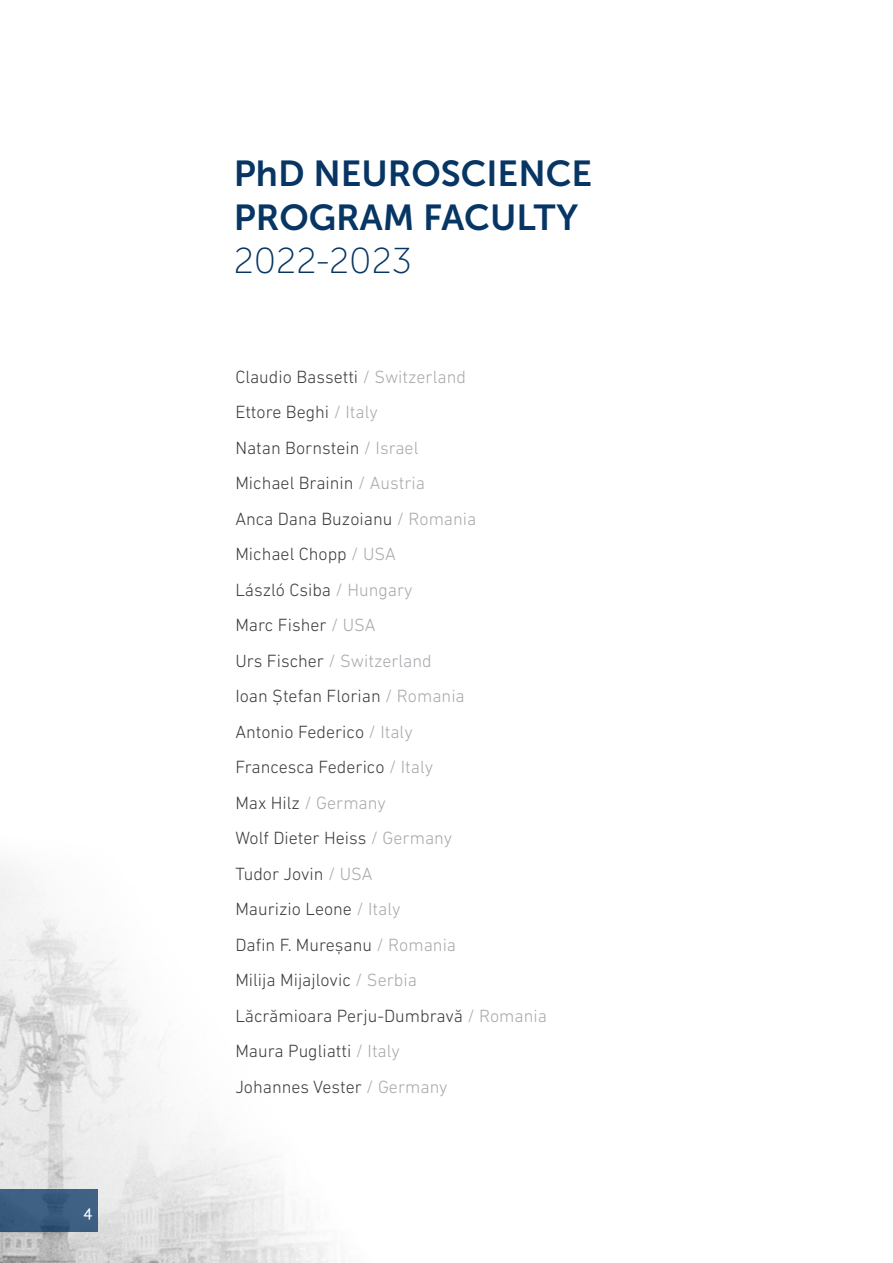
<style>
.page{position:relative;width:893px;height:1263px;background:#fff}
.page>*{position:absolute;margin:0;border:0;box-sizing:border-box;transform-origin:0 0}
.t1{font:36px/43.2px "Museo Sans 700";color:#073564}
.t2{font:36px "Museo Sans 100";color:#073564}
.t3{font:300 18px/35.5px "DIN Next LT Pro";color:#3d3d3c}
.t4{font:16.5px "Anivers";color:#fff}
.s1{color:#a7a9ac}
</style>
<div class="page">
<img style="left:0;top:866px;width:328px;height:397px">
<div style="left:0;top:1189px;width:98px;height:43px;background:#3c5e81"></div>
<p class="t4" style="left:83px;top:1202px;width:10px">4</p>
<h1 class="t1" style="left:234px;top:152px;width:360px">PhD NEUROSCIENCE<br>PROGRAM FACULTY</h1>
<h1 class="t2" style="left:234px;top:241px;width:179px">2022-2023</h1>
<p class="t3" style="left:235px;top:359px;width:313px">Claudio Bassetti <span class="s1">/ Switzerland<br></span>Ettore Beghi <span class="s1">/ Italy<br></span>Natan Bornstein <span class="s1">/ Israel<br></span>Michael Brainin <span class="s1">/ Austria<br></span>Anca Dana Buzoianu <span class="s1">/ Romania<br></span>Michael Chopp <span class="s1">/ USA<br></span>László Csiba <span class="s1">/ Hungary<br></span>Marc Fisher <span class="s1">/ USA<br></span>Urs Fischer <span class="s1">/ Switzerland<br></span>Ioan Ștefan Florian <span class="s1">/ Romania<br></span>Antonio Federico <span class="s1">/ Italy<br></span>Francesca Federico <span class="s1">/ Italy<br></span>Max Hilz <span class="s1">/ Germany<br></span>Wolf Dieter Heiss <span class="s1">/ Germany<br></span>Tudor Jovin <span class="s1">/ USA<br></span>Maurizio Leone <span class="s1">/ Italy<br></span>Dafin F. Mureșanu <span class="s1">/ Romania<br></span>Milija Mijajlovic <span class="s1">/ Serbia<br></span>Lăcrămioara Perju-Dumbravă <span class="s1">/ Romania<br></span>Maura Pugliatti <span class="s1">/ Italy<br></span>Johannes Vester <span class="s1">/ Germany</span></p>
</div>
